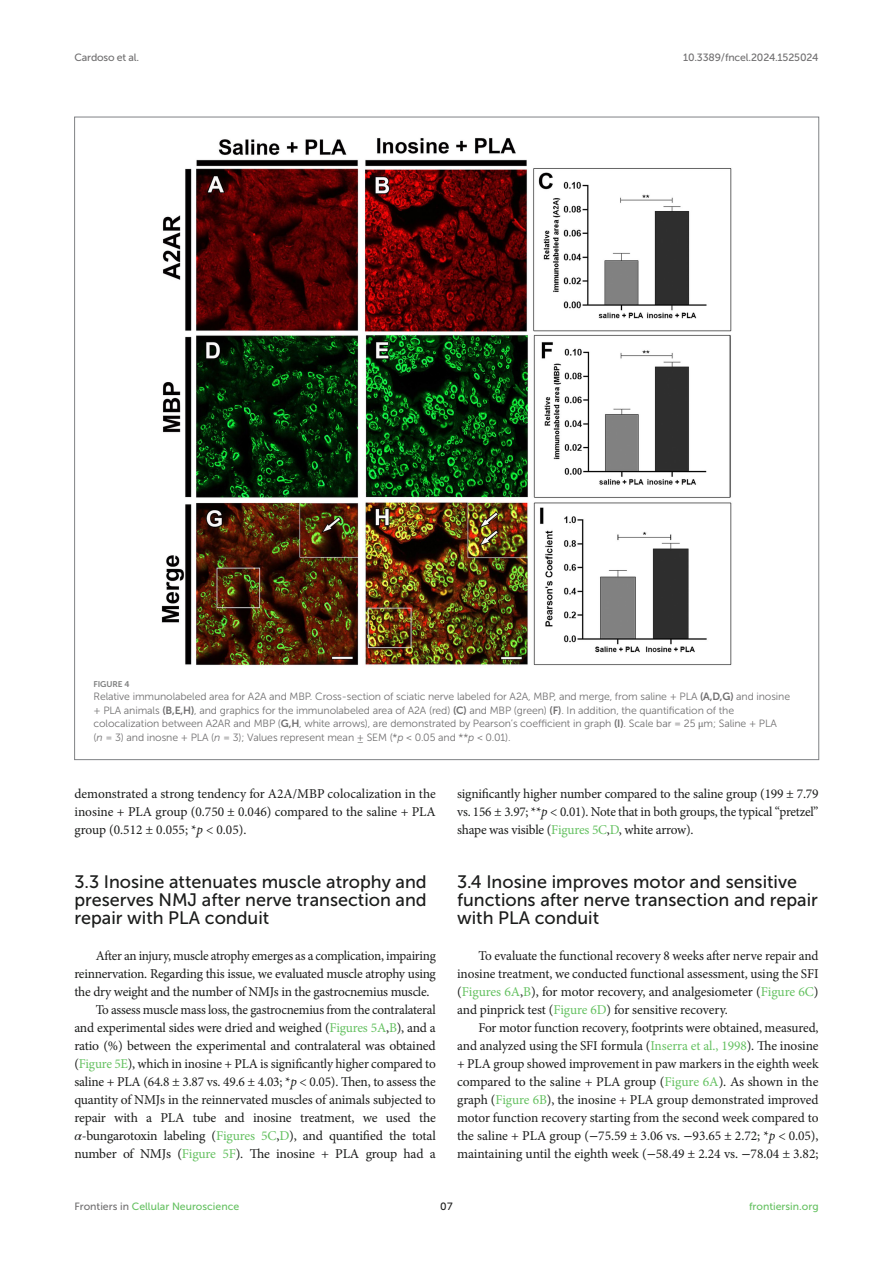
<style>
.page{position:relative;width:893px;height:1263px;background:#fff}
.page>*{position:absolute;margin:0;border:0;box-sizing:border-box;transform-origin:0 0}
.HEAD_2{font:18px/18px "Museo Sans 500";color:#1b1c1b;text-align:justify}
.TEXT{font:13.5px/18px "Minion Pro";letter-spacing:-.015em;color:#1b1c1b;text-align:justify}
.FIG_LEG{font:10.5px/13.5px "Museo Sans 300";letter-spacing:-.01em;color:#706f70}
.t1{font:10.5px "Museo Sans 500";color:#65c161}
.t2{font:10.5px "Museo Sans 500";letter-spacing:-.015em;color:#706f70}
.t3{font:10.5px "Museo Sans 500";color:#1b1c1b}
.FIG_HD{font:8.25px "Museo Sans 700";letter-spacing:-.01em;color:#7e7f7f}
.s1{font-family:"Museo Sans 700"}
.s2{font-family:"STIX General"}
.s3{font-style:italic}
.s4{color:#65c161}
.s5{font-family:"STIX General";font-style:italic}
.s6{color:#706f70}
</style>
<div class="page">
<img style="left:161px;top:138px;width:571px;height:528px">
<p class="t2" style="left:74px;top:51px;width:66px">Cardoso et al.</p>
<p class="t2" style="left:683px;top:51px;width:137px">10.3389/fncel.2024.1525024</p>
<p class="FIG_HD" style="left:94px;top:679px;width:37px">FIGURE 4</p>
<p class="FIG_LEG" style="left:94px;top:690px;width:698px">Relative immunolabeled area for A2A and MBP. Cross-section of sciatic nerve labeled for A2A, MBP, and merge, from saline + PLA <span class="s1">(A,D,G)</span> and inosine + PLA animals <span class="s1">(B,E,H)</span>, and graphics for the immunolabeled area of A2A (red) <span class="s1">(C)</span> and MBP (green) <span class="s1">(F)</span>. In addition, the quantification of the colocalization between A2AR and MBP (<span class="s1">G,H</span>, white arrows), are demonstrated by Pearson’s coefficient in graph <span class="s1">(I)</span>. Scale bar = 25 <span class="s2">μ</span>m; Saline + PLA<br>(<span class="s3">n</span> = 3) and inosne + PLA (<span class="s3">n</span> = 3); Values represent mean ± SEM (*<span class="s3">p</span> &lt; 0.05 and **<span class="s3">p</span> &lt; 0.01).</p>
<p class="TEXT" style="left:74px;top:785px;width:363px">demonstrated a strong tendency for A2A/MBP colocalization in the inosine + PLA group (0.750 ± 0.046) compared to the saline + PLA group (0.512 ± 0.055; *<span class="s3">p</span> &lt; 0.05).</p>
<p class="HEAD_2" style="left:74px;top:873px;width:354px">3.3 Inosine attenuates muscle atrophy and preserves NMJ after nerve transection and repair with PLA conduit</p>
<p class="TEXT" style="left:74px;top:947px;width:363px;text-indent:21px">After an injury, muscle atrophy emerges as a complication, impairing reinnervation. Regarding this issue, we evaluated muscle atrophy using the dry weight and the number of NMJs in the gastrocnemius muscle.</p>
<p class="TEXT" style="left:74px;top:1001px;width:363px;text-indent:21px">To assess muscle mass loss, the gastrocnemius from the contralateral and experimental sides were dried and weighed (<span class="s4">Figures 5A</span>,<span class="s4">B</span>), and a ratio (%) between the experimental and contralateral was obtained (<span class="s4">Figure 5E</span>), which in inosine + PLA is significantly higher compared to saline + PLA (64.8 ± 3.87 vs. 49.6 ± 4.03; *<span class="s3">p</span> &lt; 0.05). Then, to assess the quantity of NMJs in the reinnervated muscles of animals subjected to repair with a PLA tube and inosine treatment, we used the <span class="s5">α</span>-bungarotoxin labeling (<span class="s4">Figures 5C</span>,<span class="s4">D</span>), and quantified the total number of NMJs (<span class="s4">Figure 5F</span>). The inosine + PLA group had a</p>
<p class="TEXT" style="left:457px;top:785px;width:363px">significantly higher number compared to the saline group (199 ± 7.79 vs. 156 ± 3.97; **<span class="s3">p</span> &lt; 0.01). Note that in both groups, the typical “pretzel” shape was visible (<span class="s4">Figures 5C</span>,<span class="s4">D</span>, white arrow).</p>
<p class="HEAD_2" style="left:457px;top:873px;width:362px;text-align:left">3.4 Inosine improves motor and sensitive functions after nerve transection and repair with PLA conduit</p>
<p class="TEXT" style="left:457px;top:947px;width:363px;text-indent:21px">To evaluate the functional recovery 8 weeks after nerve repair and inosine treatment, we conducted functional assessment, using the SFI (<span class="s4">Figures 6A</span>,<span class="s4">B</span>), for motor recovery, and analgesiometer (<span class="s4">Figure 6C</span>) and pinprick test (<span class="s4">Figure 6D</span>) for sensitive recovery.</p>
<p class="TEXT" style="left:457px;top:1019px;width:363px;text-indent:21px">For motor function recovery, footprints were obtained, measured, and analyzed using the SFI formula (<span class="s4">Inserra et al., 1998</span>). The inosine + PLA group showed improvement in paw markers in the eighth week compared to the saline + PLA group (<span class="s4">Figure 6A</span>). As shown in the graph (<span class="s4">Figure 6B</span>), the inosine + PLA group demonstrated improved motor function recovery starting from the second week compared to the saline + PLA group (<span class="s2">−</span>75.59 ± 3.06 vs. <span class="s2">−</span>93.65 ± 2.72; *<span class="s3">p</span> &lt; 0.05), maintaining until the eighth week (<span class="s2">−</span>58.49 ± 2.24 vs. <span class="s2">−</span>78.04 ± 3.82;</p>
<p class="t1" style="left:74px;top:1200px;width:166px"><span class="s6">Frontiers in</span> Cellular Neuroscience</p>
<p class="t3" style="left:440px;top:1200px;width:14px">07</p>
<p class="t1" style="left:749px;top:1200px;width:71px">frontiersin.org</p>
</div>
